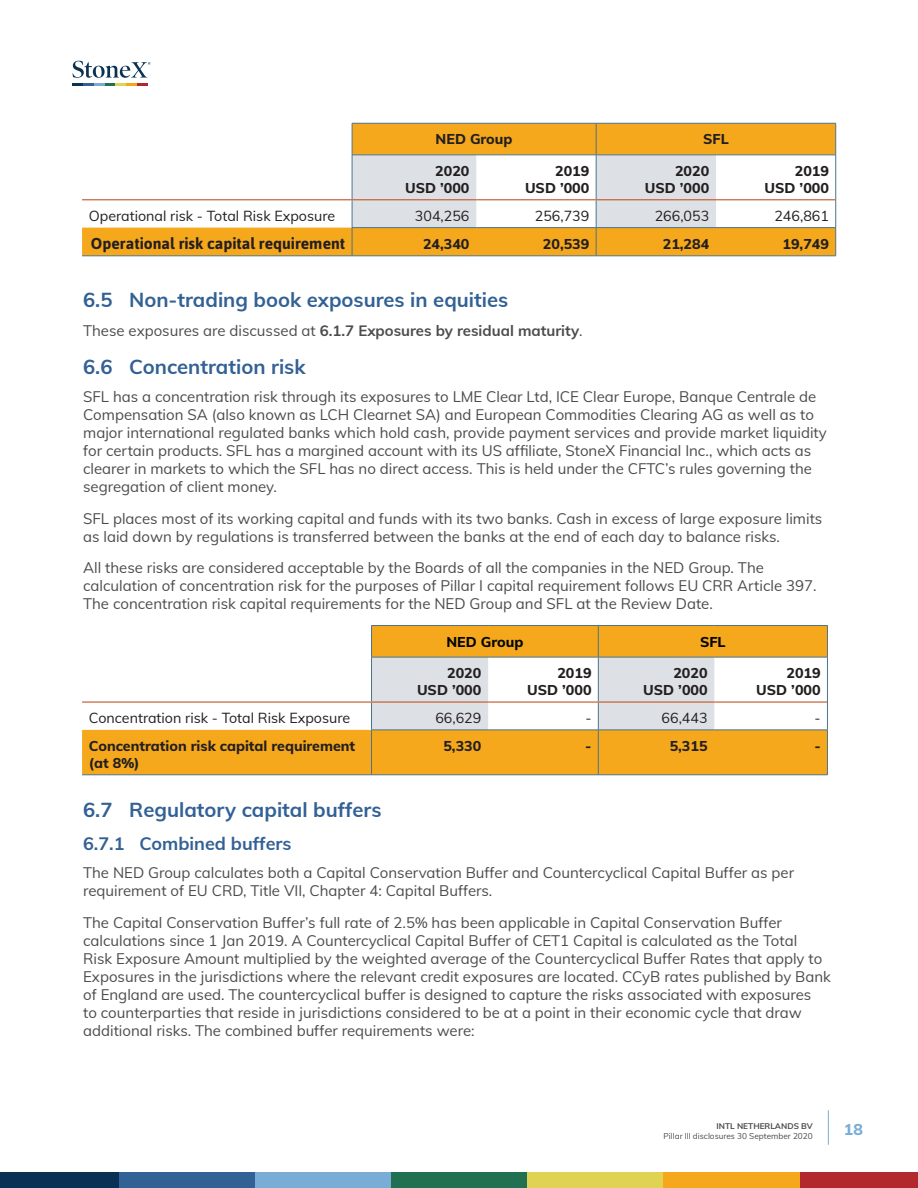
<style>
.page{position:relative;width:918px;height:1188px;background:#fff}
.page>*{position:absolute;margin:0;border:0;box-sizing:border-box;transform-origin:0 0}
.t1{font:700 20.25px "Muli";color:#326195}
.t2{font:700 18px "Muli";color:#326195}
.t3{font:700 15.75px "Asap";color:#231f20}
.t4{font:800 15.75px "Muli";color:#79add5}
.t5{font:15px/18px "Muli";color:#4b4c4d}
.t6{font:700 15px "Muli";color:#4b4c4d}
.t7{font:800 14.25px/17.1px "Muli";color:#231f20;text-align:right}
.t8{font:14.25px "Muli";color:#231f20}
.t9{font:800 14.25px "Muli";color:#040503}
.t10{font:8.25px "Muli";color:#4b4c4d}
.t11{font:700 8.25px "Muli";color:#4b4c4d}
.s1{font-weight:400}
</style>
<div class="page">
<hr style="left:828px;top:1110px;width:1px;height:35px;background:#79add5">
<div style="left:119px;top:1173px;width:136px;height:15px;background:#326195"></div>
<div style="left:255px;top:1173px;width:136px;height:15px;background:#79add5"></div>
<div style="left:391px;top:1173px;width:137px;height:15px;background:#207051"></div>
<div style="left:528px;top:1173px;width:136px;height:15px;background:#e0d253"></div>
<div style="left:664px;top:1173px;width:136px;height:15px;background:#f5a81c"></div>
<div style="left:800px;top:1173px;width:118px;height:15px;background:#b1282d"></div>
<div style="left:0;top:1173px;width:119px;height:15px;background:#093153"></div>
<svg style="left:72px;top:61px;width:78px;height:25px"></svg>
<hr style="left:82px;top:256px;width:270px;height:1px;background:#4d748b">
<hr style="left:352px;top:256px;width:124px;height:1px;background:#4d748b">
<hr style="left:476px;top:256px;width:120px;height:1px;background:#4d748b">
<hr style="left:596px;top:256px;width:120px;height:1px;background:#4d748b">
<svg style="left:82px;top:123px;width:754px;height:133px"></svg>
<hr style="left:716px;top:256px;width:120px;height:1px;background:#4d748b">
<hr style="left:82px;top:199px;width:270px;height:1px;background:#c25527">
<hr style="left:352px;top:199px;width:124px;height:1px;background:#c25527">
<hr style="left:476px;top:199px;width:120px;height:1px;background:#c25527">
<hr style="left:596px;top:199px;width:120px;height:1px;background:#c25527">
<hr style="left:716px;top:199px;width:120px;height:1px;background:#c25527">
<hr style="left:371px;top:625px;width:117px;height:1px;background:#4d748b">
<hr style="left:488px;top:625px;width:110px;height:1px;background:#4d748b">
<hr style="left:598px;top:625px;width:116px;height:1px;background:#4d748b">
<hr style="left:714px;top:625px;width:114px;height:1px;background:#4d748b">
<svg style="left:82px;top:626px;width:746px;height:149px"></svg>
<hr style="left:82px;top:775px;width:290px;height:1px;background:#4d748b">
<hr style="left:371px;top:730px;width:1px;height:45px;background:#4d748b">
<hr style="left:371px;top:730px;width:117px;height:1px;background:#4d748b">
<hr style="left:372px;top:775px;width:116px;height:1px;background:#4d748b">
<hr style="left:488px;top:730px;width:110px;height:1px;background:#4d748b">
<hr style="left:488px;top:775px;width:110px;height:1px;background:#4d748b">
<hr style="left:598px;top:730px;width:1px;height:45px;background:#4d748b">
<hr style="left:598px;top:730px;width:116px;height:1px;background:#4d748b">
<hr style="left:598px;top:775px;width:116px;height:1px;background:#4d748b">
<hr style="left:714px;top:730px;width:114px;height:1px;background:#4d748b">
<hr style="left:827px;top:730px;width:1px;height:45px;background:#4d748b">
<hr style="left:714px;top:775px;width:114px;height:1px;background:#4d748b">
<hr style="left:82px;top:701px;width:290px;height:2px;background:#c25527">
<hr style="left:372px;top:701px;width:116px;height:2px;background:#c25527">
<hr style="left:488px;top:701px;width:110px;height:2px;background:#c25527">
<hr style="left:598px;top:701px;width:116px;height:2px;background:#c25527">
<hr style="left:714px;top:701px;width:113px;height:2px;background:#c25527">
<p class="t7" style="left:436px;top:130px;width:78px">NED Group</p>
<p class="t7" style="left:703px;top:130px;width:27px">SFL</p>
<p class="t7" style="left:405px;top:162px;width:66px">2020<br>USD ’000</p>
<p class="t7" style="left:525px;top:162px;width:66px">2019<br>USD ’000</p>
<p class="t7" style="left:645px;top:162px;width:66px">2020<br>USD ’000</p>
<p class="t7" style="left:765px;top:162px;width:66px">2019<br>USD ’000</p>
<p class="t8" style="left:89px;top:205px;width:248px">Operational risk - Total Risk Exposure</p>
<p class="t8" style="left:415px;top:205px;width:56px">304,256</p>
<p class="t8" style="left:535px;top:205px;width:56px">256,739</p>
<p class="t8" style="left:655px;top:205px;width:56px">266,053</p>
<p class="t8" style="left:774px;top:205px;width:56px">246,861</p>
<p class="t3" style="left:91px;top:234px;width:256px">Operational risk capital requirement</p>
<p class="t7" style="left:423px;top:234px;width:48px">24,340</p>
<p class="t7" style="left:543px;top:234px;width:48px">20,539</p>
<p class="t7" style="left:663px;top:234px;width:48px">21,284</p>
<p class="t7" style="left:782px;top:234px;width:48px">19,749</p>
<h1 class="t1" style="left:83px;top:285px;width:427px">6.5 Non-trading book exposures in equities</h1>
<p class="t6" style="left:83px;top:319px;width:501px"><span class="s1">These exposures are discussed at</span> 6.1.7 Exposures by residual maturity<span class="s1">.</span></p>
<h1 class="t1" style="left:83px;top:351px;width:224px">6.6 Concentration risk</h1>
<p class="t5" style="left:83px;top:387px;width:745px">SFL has a concentration risk through its exposures to LME Clear Ltd, ICE Clear Europe, Banque Centrale de Compensation SA (also known as LCH Clearnet SA) and European Commodities Clearing AG as well as to major international regulated banks which hold cash, provide payment services and provide market liquidity for certain products. SFL has a margined account with its US affiliate, StoneX Financial Inc., which acts as clearer in markets to which the SFL has no direct access. This is held under the CFTC’s rules governing the segregation of client money.</p>
<p class="t5" style="left:83px;top:509px;width:741px">SFL places most of its working capital and funds with its two banks. Cash in excess of large exposure limits as laid down by regulations is transferred between the banks at the end of each day to balance risks.</p>
<p class="t5" style="left:83px;top:558px;width:735px">All these risks are considered acceptable by the Boards of all the companies in the NED Group. The calculation of concentration risk for the purposes of Pillar I capital requirement follows EU CRR Article 397.<br>The concentration risk capital requirements for the NED Group and SFL at the Review Date.</p>
<p class="t9" style="left:446px;top:631px;width:78px">NED Group</p>
<p class="t9" style="left:700px;top:631px;width:27px">SFL</p>
<p class="t7" style="left:417px;top:664px;width:66px">2020<br>USD ’000</p>
<p class="t7" style="left:527px;top:664px;width:66px">2019<br>USD ’000</p>
<p class="t7" style="left:643px;top:664px;width:66px">2020<br>USD ’000</p>
<p class="t7" style="left:756px;top:664px;width:66px">2019<br>USD ’000</p>
<p class="t8" style="left:89px;top:708px;width:263px">Concentration risk - Total Risk Exposure</p>
<p class="t8" style="left:435px;top:708px;width:48px">66,629</p>
<p class="t8" style="left:585px;top:708px;width:8px">-</p>
<p class="t8" style="left:662px;top:708px;width:48px">66,443</p>
<p class="t8" style="left:815px;top:708px;width:8px">-</p>
<p class="t7" style="left:89px;top:737px;width:268px;text-align:left">Concentration risk capital requirement (at 8%)</p>
<p class="t7" style="left:443px;top:737px;width:39px">5,330</p>
<p class="t7" style="left:585px;top:737px;width:8px">-</p>
<p class="t7" style="left:670px;top:737px;width:39px">5,315</p>
<p class="t7" style="left:814px;top:737px;width:8px">-</p>
<h1 class="t1" style="left:83px;top:795px;width:300px">6.7 Regulatory capital buffers</h1>
<p class="t2" style="left:83px;top:830px;width:210px">6.7.1 Combined buffers</p>
<p class="t5" style="left:83px;top:863px;width:712px">The NED Group calculates both a Capital Conservation Buffer and Countercyclical Capital Buffer as per requirement of EU CRD, Title VII, Chapter 4: Capital Buffers.</p>
<p class="t5" style="left:83px;top:913px;width:749px">The Capital Conservation Buffer’s full rate of 2.5% has been applicable in Capital Conservation Buffer calculations since 1 Jan 2019. A Countercyclical Capital Buffer of CET1 Capital is calculated as the Total<br>Risk Exposure Amount multiplied by the weighted average of the Countercyclical Buffer Rates that apply to Exposures in the jurisdictions where the relevant credit exposures are located. CCyB rates published by Bank of England are used. The countercyclical buffer is designed to capture the risks associated with exposures<br>to counterparties that reside in jurisdictions considered to be at a point in their economic cycle that draw additional risks. The combined buffer requirements were:</p>
<p class="t11" style="left:717px;top:1120px;width:98px">INTL NETHERLANDS BV</p>
<p class="t10" style="left:664px;top:1130px;width:151px">Pillar lll disclosures 30 September 2020</p>
<p class="t4" style="left:844px;top:1118px;width:20px">18</p>
</div>
